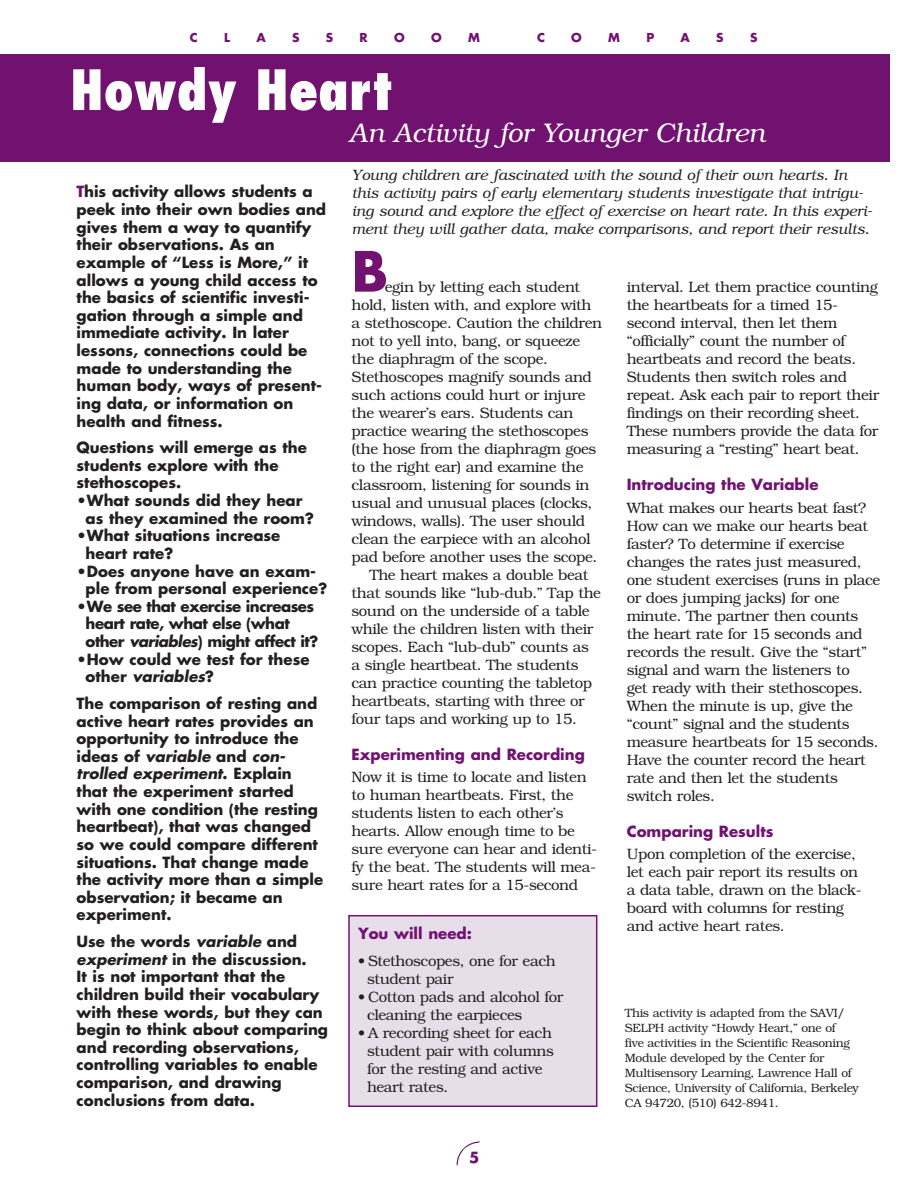
<style>
.page{position:relative;width:918px;height:1188px;background:#fff}
.page>*{position:absolute;margin:0;border:0;box-sizing:border-box;transform-origin:0 0}
.t1{font:800 condensed 54px "Futura";color:#fff}
.t2{font:700 54px "Futura";color:#711271}
.t3{font:italic 300 27px "Bookman";color:#fff}
.t4{font:300 15px/18px "Bookman";letter-spacing:-.025em;color:#231f20}
.t5{font:700 15px/17.7px "Futura";color:#231f20}
.t6{font:italic 300 15px/18px "Bookman";color:#231f20}
.t7{font:700 15px/17.7px "Futura";letter-spacing:-.035em;color:#231f20}
.t8{font:700 15px "Futura";color:#711271}
.t9{font:300 12px/15px "Bookman";letter-spacing:-.025em;color:#231f20}
.t10{font:700 12px "Futura";color:#711271}
.s1{color:#711271}
.s2{font-style:italic}
</style>
<div class="page">
<div style="left:0;top:55px;width:889px;height:107px;background:#711271"></div>
<div style="left:349px;top:916px;width:248px;height:190px;background:#e8deea"></div>
<div style="left:348px;top:915px;width:249px;height:192px;border:2px solid #711271"></div>
<svg style="left:456px;top:1141px;width:24px;height:25px"></svg>
<p class="t10" style="left:190px;top:32px;width:9px">C</p>
<p class="t10" style="left:224px;top:32px;width:7px">L</p>
<p class="t10" style="left:256px;top:32px;width:11px">A</p>
<p class="t10" style="left:292px;top:32px;width:9px">S</p>
<p class="t10" style="left:326px;top:32px;width:9px">S</p>
<p class="t10" style="left:360px;top:32px;width:10px">R</p>
<p class="t10" style="left:394px;top:32px;width:12px">O</p>
<p class="t10" style="left:431px;top:32px;width:12px">O</p>
<p class="t10" style="left:468px;top:32px;width:13px">M</p>
<p class="t10" style="left:537px;top:32px;width:9px">C</p>
<p class="t10" style="left:571px;top:32px;width:12px">O</p>
<p class="t10" style="left:608px;top:32px;width:13px">M</p>
<p class="t10" style="left:646px;top:32px;width:9px">P</p>
<p class="t10" style="left:681px;top:32px;width:11px">A</p>
<p class="t10" style="left:716px;top:32px;width:9px">S</p>
<p class="t10" style="left:750px;top:32px;width:9px">S</p>
<h1 class="t1" style="left:70px;top:67px;width:325px">Howdy Heart</h1>
<h2 class="t3" style="left:349px;top:117px;width:418px">An Activity for Younger Children</h2>
<p class="t5" style="left:77px;top:184px;width:251px"><span class="s1">T</span>his activity allows students a peek into their own bodies and gives them a way to quantify their observations. As an example of “Less is More,” it allows a young child access to the basics of scientific investi&shy;gation through a simple and immediate activity. In later lessons, connections could be made to understanding the human body, ways of present&shy;ing data, or information on health and fitness.</p>
<p class="t5" style="left:77px;top:440px;width:232px">Questions will emerge as the students explore with the stethoscopes.</p>
<p class="t5" style="left:86px;top:493px;width:230px;text-indent:-9px">•What sounds did they hear as they examined the room?</p>
<p class="t5" style="left:86px;top:528px;width:196px;text-indent:-9px">•What situations increase heart rate?</p>
<p class="t5" style="left:86px;top:563px;width:243px;text-indent:-9px">•Does anyone have an exam&shy;ple from personal experience?</p>
<p class="t7" style="left:86px;top:599px;width:234px;text-indent:-9px">•We see that exercise increases heart rate, what else (what other <span class="s2">variables</span>) might affect it?</p>
<p class="t5" style="left:86px;top:652px;width:225px;text-indent:-9px">•How could we test for these other <span class="s2">variables</span>?</p>
<p class="t5" style="left:77px;top:696px;width:248px">The comparison of resting and active heart rates provides an opportunity to introduce the ideas of <span class="s2">variable</span> and <span class="s2">con&shy;trolled experiment</span>. Explain that the experiment started with one condition (the resting heartbeat), that was changed so we could compare different situations. That change made the activity more than a simple observation; it became an experiment.</p>
<p class="t5" style="left:77px;top:934px;width:253px">Use the words <span class="s2">variable</span> and <span class="s2">experiment</span> in the discussion.<br>It is not important that the children build their vocabulary with these words, but they can begin to think about comparing and recording observations, controlling variables to enable comparison, and drawing conclusions from data.</p>
<p class="t6" style="left:352px;top:166px;width:522px">Young children are fascinated with the sound of their own hearts. In this activity pairs of early elementary students investigate that intrigu&shy;ing sound and explore the effect of exercise on heart rate. In this experi&shy;ment they will gather data, make comparisons, and report their results.</p>
<h1 class="t2" style="left:352px;top:247px;width:38px">B</h1>
<p class="t4" style="left:385px;top:277px;width:197px">egin by letting each student</p>
<p class="t4" style="left:352px;top:295px;width:241px">hold, listen with, and explore with</p>
<p class="t4" style="left:352px;top:313px;width:252px">a stethoscope. Caution the children</p>
<p class="t4" style="left:352px;top:331px;width:230px">not to yell into, bang, or squeeze</p>
<p class="t4" style="left:352px;top:349px;width:198px">the diaphragm of the scope.</p>
<p class="t4" style="left:352px;top:367px;width:242px">Stethoscopes magnify sounds and</p>
<p class="t4" style="left:352px;top:385px;width:236px">such actions could hurt or injure</p>
<p class="t4" style="left:352px;top:403px;width:224px">the wearer’s ears. Students can</p>
<p class="t4" style="left:352px;top:421px;width:238px">practice wearing the stethoscopes</p>
<p class="t4" style="left:352px;top:439px;width:246px">(the hose from the diaphragm goes</p>
<p class="t4" style="left:352px;top:457px;width:234px">to the right ear) and examine the</p>
<p class="t4" style="left:352px;top:475px;width:239px">classroom, listening for sounds in</p>
<p class="t4" style="left:352px;top:493px;width:242px">usual and unusual places (clocks,</p>
<p class="t4" style="left:352px;top:511px;width:235px">windows, walls). The user should</p>
<p class="t4" style="left:352px;top:529px;width:241px">clean the earpiece with an alcohol</p>
<p class="t4" style="left:352px;top:547px;width:247px">pad before another uses the scope.</p>
<p class="t4" style="left:370px;top:565px;width:220px">The heart makes a double beat</p>
<p class="t4" style="left:352px;top:583px;width:251px">that sounds like “lub-dub.” Tap the</p>
<p class="t4" style="left:352px;top:601px;width:240px">sound on the underside of a table</p>
<p class="t4" style="left:352px;top:619px;width:243px">while the children listen with their</p>
<p class="t4" style="left:352px;top:637px;width:239px">scopes. Each “lub-dub” counts as</p>
<p class="t4" style="left:352px;top:655px;width:228px">a single heartbeat. The students</p>
<p class="t4" style="left:352px;top:673px;width:242px">can practice counting the tabletop</p>
<p class="t4" style="left:352px;top:691px;width:235px">heartbeats, starting with three or</p>
<p class="t4" style="left:352px;top:709px;width:227px">four taps and working up to 15.</p>
<p class="t8" style="left:352px;top:747px;width:235px">Experimenting and Recording</p>
<p class="t4" style="left:352px;top:768px;width:247px">Now it is time to locate and listen to human heartbeats. First, the students listen to each other’s hearts. Allow enough time to be sure everyone can hear and identi&shy;fy the beat. The students will mea&shy;sure heart rates for a 15-second</p>
<p class="t8" style="left:358px;top:926px;width:115px">You will need:</p>
<p class="t4" style="left:367px;top:952px;width:190px;text-indent:-9px">• Stethoscopes, one for each student pair</p>
<p class="t4" style="left:367px;top:988px;width:198px;text-indent:-9px">• Cotton pads and alcohol for cleaning the earpieces</p>
<p class="t4" style="left:367px;top:1024px;width:188px;text-indent:-9px">• A recording sheet for each student pair with columns for the resting and active heart rates.</p>
<p class="t8" style="left:469px;top:1150px;width:12px">5</p>
<p class="t4" style="left:627px;top:278px;width:254px">interval. Let them practice counting the heartbeats for a timed 15- second interval, then let them “officially” count the number of heartbeats and record the beats.<br>Students then switch roles and repeat. Ask each pair to report their findings on their recording sheet.<br>These numbers provide the data for measuring a “resting” heart beat.</p>
<p class="t8" style="left:627px;top:478px;width:193px">Introducing the Variable</p>
<p class="t4" style="left:627px;top:499px;width:255px">What makes our hearts beat fast?<br>How can we make our hearts beat faster? To determine if exercise changes the rates just measured, one student exercises (runs in place or does jumping jacks) for one minute. The partner then counts the heart rate for 15 seconds and records the result. Give the “start” signal and warn the listeners to<br>get ready with their stethoscopes.<br>When the minute is up, give the “count” signal and the students measure heartbeats for 15 seconds.<br>Have the counter record the heart rate and then let the students switch roles.</p>
<p class="t8" style="left:627px;top:824px;width:148px">Comparing Results</p>
<p class="t4" style="left:627px;top:845px;width:237px">Upon completion of the exercise, let each pair report its results on a data table, drawn on the black&shy;board with columns for resting and active heart rates.</p>
<p class="t9" style="left:625px;top:1006px;width:236px">This activity is adapted from the SAVI/ SELPH activity “Howdy Heart,” one of<br>five activities in the Scientific Reasoning Module developed by the Center for Multisensory Learning, Lawrence Hall of Science, University of California, Berkeley CA 94720, (510) 642-8941.</p>
</div>
